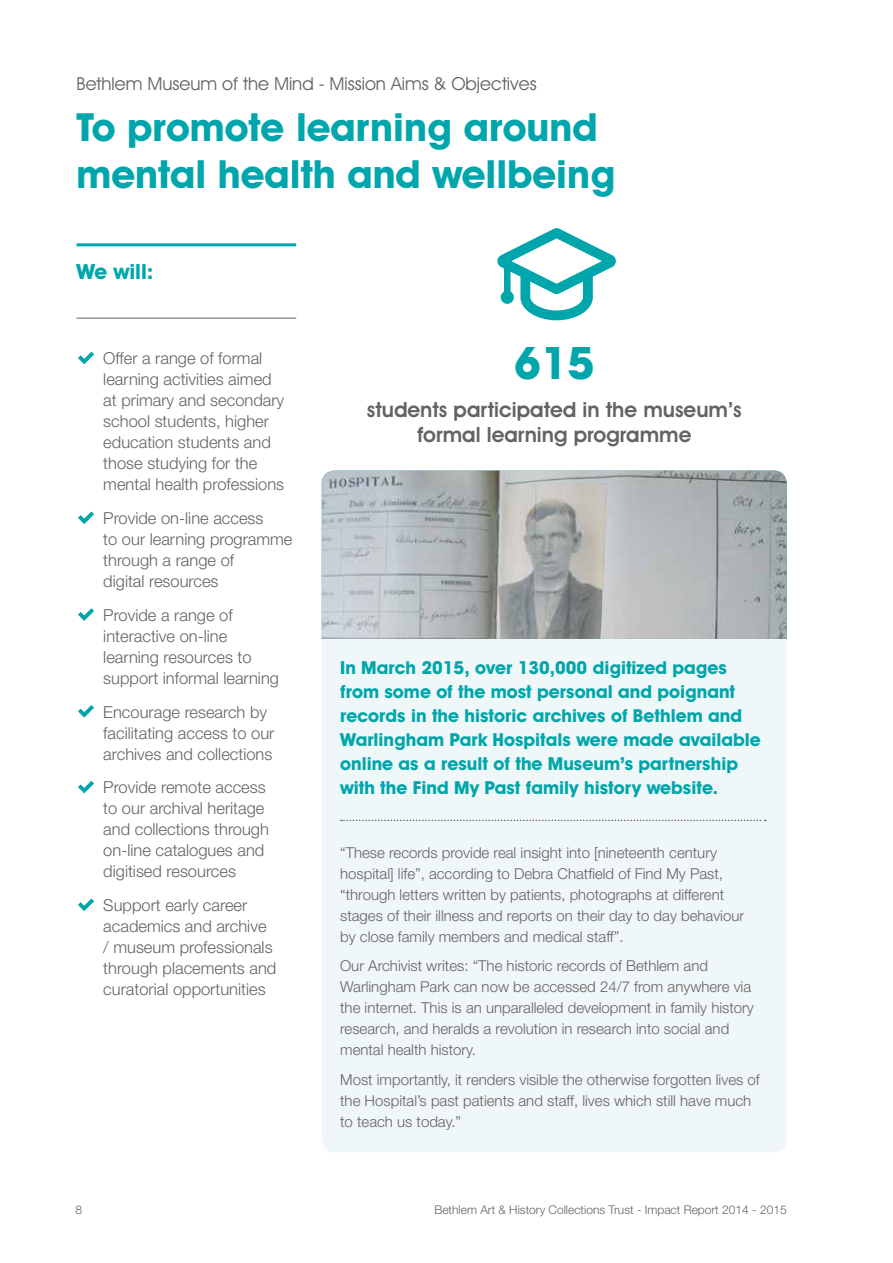
<style>
.page{position:relative;width:893px;height:1263px;background:#fff}
.page>*{position:absolute;margin:0;border:0;box-sizing:border-box;transform-origin:0 0}
.t1{font:700 45px "Avant Garde IT Cby BT";color:#00a6ab}
.t2{font:700 39px/46.8px "Avant Garde IT Cby BT";color:#00a6ab}
.t3{font:600 21px/25.2px "Avant Garde IT Cby BT";color:#646363;text-align:center}
.t4{font:700 21px "Avant Garde IT Cby BT";color:#00a6ab}
.t5{font:700 18px/24px "Avant Garde IT Cby BT";color:#00a6ab}
.t6{font:18px "Avant Garde IT Cby BT";color:#646363}
.t7{font:300 16.5px/21px "Helvetica Neue LT Std";color:#646363}
.t8{font:300 15px/21px "Helvetica Neue LT Std";color:#646363}
.t9{font:300 12px "Helvetica Neue LT Std";color:#646363}
</style>
<div class="page">
<hr style="left:77px;top:318px;width:219px;height:1px;background:#646363">
<svg style="left:78px;top:351px;width:16px;height:14px"></svg>
<svg style="left:78px;top:511px;width:16px;height:13px"></svg>
<svg style="left:78px;top:608px;width:16px;height:13px"></svg>
<svg style="left:78px;top:705px;width:16px;height:13px"></svg>
<svg style="left:78px;top:781px;width:16px;height:13px"></svg>
<svg style="left:78px;top:898px;width:16px;height:13px"></svg>
<hr style="left:77px;top:243px;width:219px;height:3px;background:#00a6ab">
<svg style="left:497px;top:228px;width:119px;height:92px"></svg>
<div style="left:322px;top:491px;width:465px;height:661px;background:#eff7f8;border-radius:13px"></div>
<svg style="left:341px;top:820px;width:425px;height:1px"></svg>
<img style="left:322px;top:471px;width:465px;height:168px">
<p class="t6" style="left:77px;top:73px;width:462px">Bethlem Museum of the Mind - Mission Aims &amp; Objectives</p>
<h2 class="t2" style="left:77px;top:104px;width:540px">To promote learning around mental health and wellbeing</h2>
<h3 class="t4" style="left:77px;top:258px;width:79px">We will:</h3>
<p class="t7" style="left:103px;top:347px;width:182px">Offer a range of formal learning activities aimed at primary and secondary school students, higher education students and those studying for the mental health professions</p>
<p class="t7" style="left:103px;top:507px;width:191px">Provide on-line access<br>to our learning programme through a range of<br>digital resources</p>
<p class="t7" style="left:103px;top:604px;width:177px">Provide a range of interactive on-line learning resources to support informal learning</p>
<p class="t7" style="left:103px;top:701px;width:173px">Encourage research by facilitating access to our archives and collections</p>
<p class="t7" style="left:103px;top:776px;width:167px">Provide remote access to our archival heritage and collections through on-line catalogues and digitised resources</p>
<p class="t7" style="left:103px;top:894px;width:174px">Support early career academics and archive<br>/ museum professionals through placements and curatorial opportunities</p>
<h1 class="t1" style="left:514px;top:336px;width:82px">615</h1>
<h3 class="t3" style="left:367px;top:397px;width:376px">students participated in the museum’s formal learning programme</h3>
<p class="t5" style="left:340px;top:655px;width:422px">In March 2015, over 130,000 digitized pages from some of the most personal and poignant records in the historic archives of Bethlem and Warlingham Park Hospitals were made available online as a result of the Museum’s partnership with the Find My Past family history website.</p>
<p class="t8" style="left:340px;top:841px;width:405px">“These records provide real insight into [nineteenth century hospital] life”, according to Debra Chatfield of Find My Past, “through letters written by patients, photographs at different stages of their illness and reports on their day to day behaviour by close family members and medical staff”.</p>
<p class="t8" style="left:340px;top:955px;width:415px">Our Archivist writes: “The historic records of Bethlem and Warlingham Park can now be accessed 24/7 from anywhere via the internet. This is an unparalleled development in family history research, and heralds a revolution in research into social and mental health history.</p>
<p class="t8" style="left:340px;top:1068px;width:421px">Most importantly, it renders visible the otherwise forgotten lives of the Hospital’s past patients and staff, lives which still have much to teach us today.”</p>
<p class="t9" style="left:75px;top:1202px;width:8px">8</p>
<p class="t9" style="left:434px;top:1202px;width:354px">Bethlem Art &amp; History Collections Trust - Impact Report 2014 - 2015</p>
</div>
